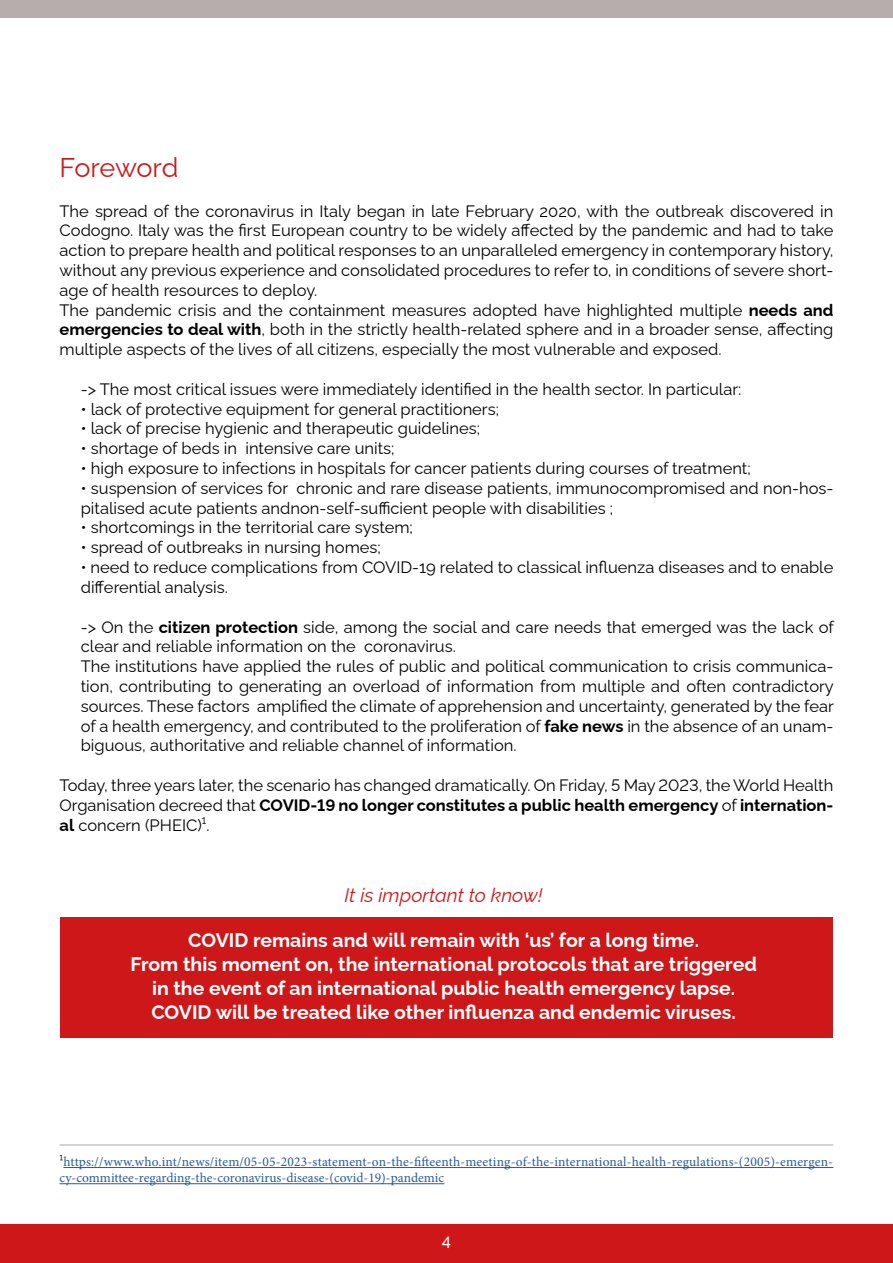
<style>
.page{position:relative;width:893px;height:1263px;background:#fff}
.page>*{position:absolute;margin:0;border:0;box-sizing:border-box;transform-origin:0 0}
.t1{font:27px "Raleway";letter-spacing:-.015em;color:#cd1719}
.t2{font:700 19.5px/24px "Raleway";color:#fff;text-align:center}
.t3{font:italic 100 19.5px "Raleway";color:#cd1719}
.t4{font:16.5px/19.8px "Raleway";color:#000}
.t5{font:500 16.5px "Raleway";color:#fff}
.t6{font:13.5px/16.2px "Minion Pro";letter-spacing:.005em;color:#275b9b}
.s1{font-weight:700}
.s2{font-family:"Raleway";color:#000}
</style>
<div class="page">
<div style="left:0;top:1225px;width:893px;height:38px;background:#cd1719"></div>
<div style="left:0;top:0;width:893px;height:18px;background:#b5aeac"></div>
<div style="left:60px;top:917px;width:773px;height:121px;background:#cd1719"></div>
<hr style="left:63px;top:1167px;width:770px;height:1px;background:#275b9b">
<hr style="left:60px;top:1183px;width:384px;height:1px;background:#275b9b">
<hr style="left:60px;top:1144px;width:773px;height:1px;background:#aaa">
<h1 class="t1" style="left:60px;top:146px;width:121px">Foreword</h1>
<p class="t4" style="left:60px;top:199px;width:775px">The spread of the coronavirus in Italy began in late February 2020, with the outbreak discovered in Codogno. Italy was the first European country to be widely affected by the pandemic and had to take action to prepare health and political responses to an unparalleled emergency in contemporary history, without any previous experience and consolidated procedures to refer to, in conditions of severe short&shy;age of health resources to deploy.<br>The pandemic crisis and the containment measures adopted have highlighted multiple <span class="s1">needs and emergencies to deal with</span>, both in the strictly health-related sphere and in a broader sense, affecting multiple aspects of the lives of all citizens, especially the most vulnerable and exposed.</p>
<p class="t4" style="left:81px;top:377px;width:662px">-&gt; The most critical issues were immediately identified in the health sector. In particular:</p>
<p class="t4" style="left:81px;top:397px;width:420px">• lack of protective equipment for general practitioners;</p>
<p class="t4" style="left:81px;top:417px;width:401px">• lack of precise hygienic and therapeutic guidelines;</p>
<p class="t4" style="left:81px;top:437px;width:315px">• shortage of beds in intensive care units;</p>
<p class="t4" style="left:81px;top:456px;width:671px">• high exposure to infections in hospitals for cancer patients during courses of treatment;</p>
<p class="t4" style="left:81px;top:476px;width:754px">• suspension of services for chronic and rare disease patients, immunocompromised and non-hos&shy;pitalised acute patients andnon-self-sufficient people with disabilities ;</p>
<p class="t4" style="left:81px;top:516px;width:334px">• shortcomings in the territorial care system;</p>
<p class="t4" style="left:81px;top:536px;width:302px">• spread of outbreaks in nursing homes;</p>
<p class="t4" style="left:81px;top:555px;width:754px">• need to reduce complications from COVID-19 related to classical influenza diseases and to enable differential analysis.</p>
<p class="t4" style="left:81px;top:615px;width:755px">-&gt; On the <span class="s1">citizen protection</span> side, among the social and care needs that emerged was the lack of clear and reliable information on the coronavirus.<br>The institutions have applied the rules of public and political communication to crisis communica&shy;tion, contributing to generating an overload of information from multiple and often contradictory sources. These factors amplified the climate of apprehension and uncertainty, generated by the fear of a health emergency, and contributed to the proliferation of <span class="s1">fake news</span> in the absence of an unam&shy;biguous, authoritative and reliable channel of information.</p>
<p class="t4" style="left:60px;top:773px;width:775px;text-align:justify">Today, three years later, the scenario has changed dramatically. On Friday, 5 May 2023, the World Health Organisation decreed that <span class="s1">COVID-19 no longer constitutes a public health emergency</span> of <span class="s1">internation&shy;al</span> concern (PHEIC)1.</p>
<p class="t3" style="left:345px;top:880px;width:200px">It is important to know!</p>
<p class="t2" style="left:130px;top:926px;width:628px">COVID remains and will remain with ‘us’ for a long time.<br>From this moment on, the international protocols that are triggered in the event of an international public health emergency lapse.<br>COVID will be treated like other influenza and endemic viruses.</p>
<p class="t6" style="left:60px;top:1154px;width:775px"><span class="s2">¹</span>https://www.who.int/news/item/05-05-2023-statement-on-the-fifteenth-meeting-of-the-international-health-regulations-(2005)-emergen&shy;cy-committee-regarding-the-coronavirus-disease-(covid-19)-pandemic</p>
<p class="t5" style="left:442px;top:1227px;width:11px">4</p>
</div>
